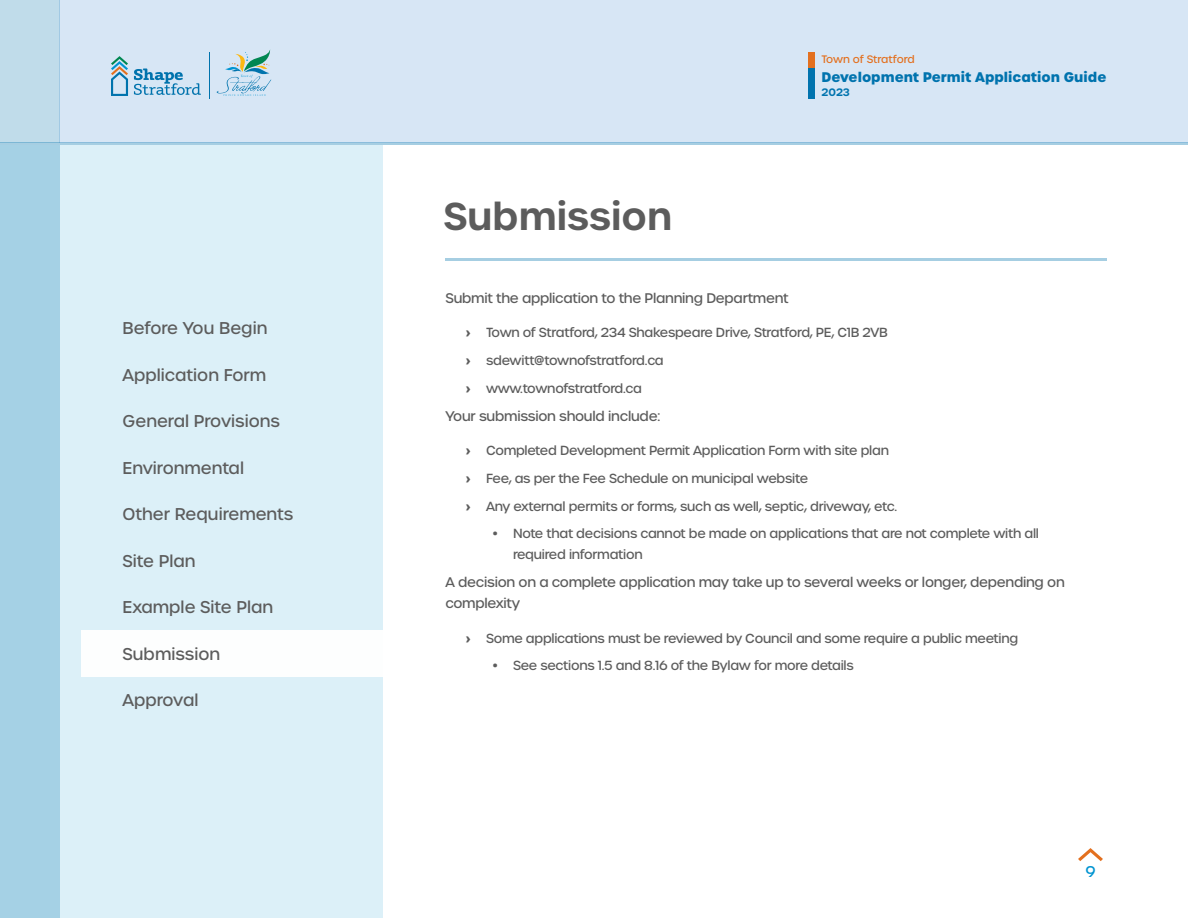
<style>
.page{position:relative;width:1188px;height:918px;background:#fff}
.page>*{position:absolute;margin:0;border:0;box-sizing:border-box;transform-origin:0 0}
.t1{font:600 37.5px "Urbane";color:#5c5c5c}
.t2{font:500 16.5px "Urbane";color:#5c5c5c}
.t3{font:500 15px "Urbane";color:#0094d1}
.Body_9{font:500 13.5px/21px "Urbane";letter-spacing:-.02em;color:#5c5c5c}
.t4{font:700 13.5px "Urbane";color:#0073ae}
.t5{font:500 12.75px/21px "Urbane";letter-spacing:-.02em;color:#5c5c5c}
.t6{font:500 10.5px "Urbane";letter-spacing:-.01em;color:#e3701f}
.t7{font:600 10.5px "Urbane";color:#0073ae}
.s1{font-weight:700}
</style>
<div class="page">
<div style="left:0;top:145px;width:382px;height:773px;background:#dcf0f8"></div>
<div style="left:59px;top:0;width:1129px;height:142px;background:#d7e6f5"></div>
<div style="left:0;top:145px;width:59px;height:773px;background:#a5d1e5"></div>
<div style="left:0;top:0;width:59px;height:142px;background:#c0dcea"></div>
<hr style="left:446px;top:258px;width:661px;height:3px;background:#0073ae">
<hr style="left:0;top:142px;width:1188px;height:3px;background:#0073ae">
<svg style="left:111px;top:56px;width:17px;height:40px"></svg>
<svg style="left:134px;top:69px;width:67px;height:26px"></svg>
<svg style="left:217px;top:49px;width:54px;height:47px"></svg>
<hr style="left:209px;top:53px;width:1px;height:46px;background:#0073ad">
<svg style="left:1078px;top:848px;width:25px;height:13px"></svg>
<div style="left:81px;top:630px;width:301px;height:46px;background:#fff"></div>
<div style="left:808px;top:68px;width:6px;height:31px;background:#0073ae"></div>
<div style="left:808px;top:52px;width:6px;height:16px;background:#e3701f"></div>
<p class="t2" style="left:123px;top:318px;width:146px">Before You Begin</p>
<p class="t2" style="left:123px;top:364px;width:145px">Application Form</p>
<p class="t2" style="left:123px;top:411px;width:159px">General Provisions</p>
<p class="t2" style="left:123px;top:457px;width:123px">Environmental</p>
<p class="t2" style="left:123px;top:504px;width:172px">Other Requirements</p>
<p class="t2" style="left:123px;top:550px;width:75px">Site Plan</p>
<p class="t2" style="left:123px;top:597px;width:152px">Example Site Plan</p>
<p class="t2" style="left:123px;top:643px;width:99px">Submission</p>
<p class="t2" style="left:123px;top:690px;width:78px">Approval</p>
<p class="t1" style="left:443px;top:191px;width:230px">Submission</p>
<p class="t6" style="left:821px;top:52px;width:95px">Town of Stratford</p>
<p class="t4" style="left:822px;top:68px;width:286px">Development Permit Application Guide</p>
<p class="t7" style="left:822px;top:85px;width:30px">2023</p>
<p class="Body_9" style="left:446px;top:288px;width:345px">Submit the application to the Planning Department</p>
<p class="t5" style="left:466px;top:322px;width:424px"><span class="s1">›</span> Town of Stratford, 234 Shakespeare Drive, Stratford, PE, C1B 2VB</p>
<p class="t5" style="left:466px;top:350px;width:200px"><span class="s1">›</span> sdewitt@townofstratford.ca</p>
<p class="t5" style="left:466px;top:378px;width:178px"><span class="s1">›</span> www.townofstratford.ca</p>
<p class="Body_9" style="left:446px;top:405px;width:216px">Your submission should include:</p>
<p class="t5" style="left:466px;top:440px;width:425px"><span class="s1">›</span> Completed Development Permit Application Form with site plan</p>
<p class="t5" style="left:466px;top:468px;width:344px"><span class="s1">›</span> Fee, as per the Fee Schedule on municipal website</p>
<p class="t5" style="left:466px;top:496px;width:433px"><span class="s1">›</span> Any external permits or forms, such as well, septic, driveway, etc.</p>
<p class="t5" style="left:513px;top:523px;width:528px;text-indent:-20px">• Note that decisions cannot be made on applications that are not complete with all required information</p>
<p class="Body_9" style="left:446px;top:572px;width:621px">A decision on a complete application may take up to several weeks or longer, depending on complexity</p>
<p class="t5" style="left:466px;top:628px;width:554px"><span class="s1">›</span> Some applications must be reviewed by Council and some require a public meeting</p>
<p class="t5" style="left:493px;top:655px;width:363px">• See sections 1.5 and 8.16 of the Bylaw for more details</p>
<p class="t3" style="left:1085px;top:862px;width:12px">9</p>
</div>
